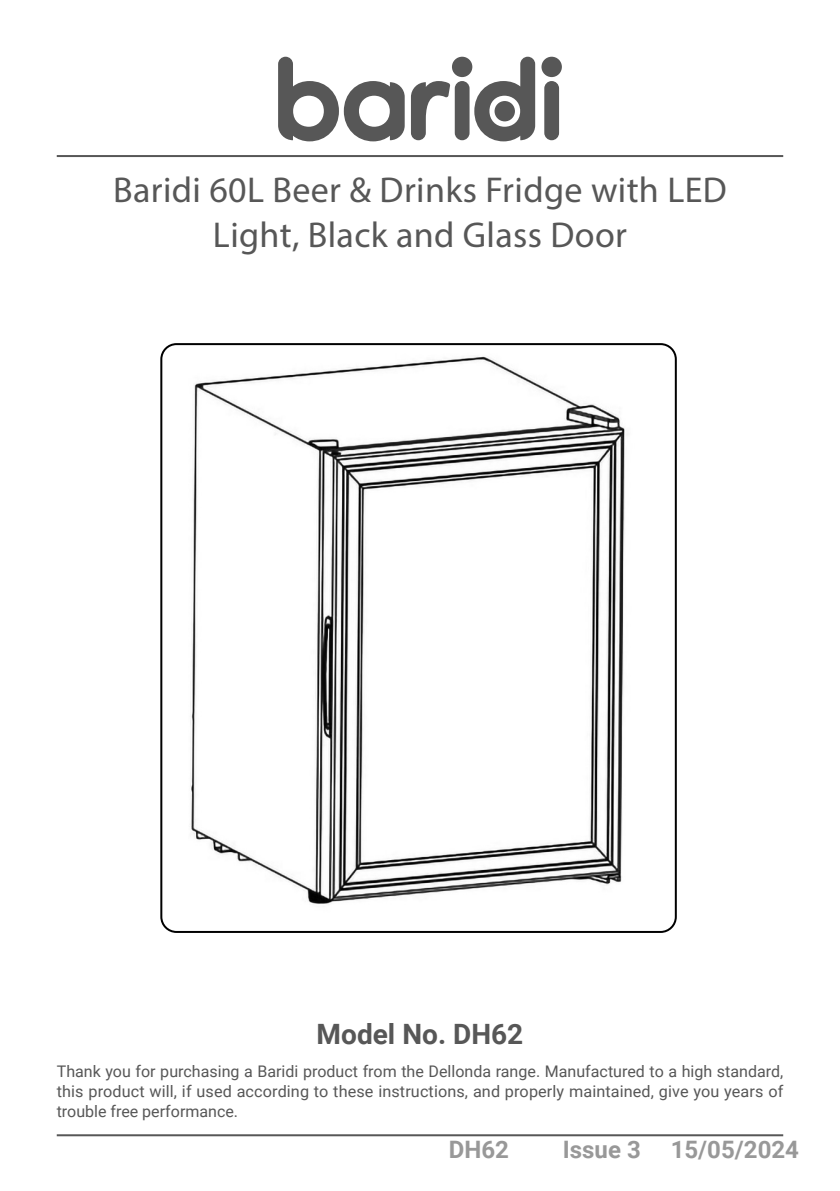
<style>
.page{position:relative;width:840px;height:1191px;background:#fff}
.page>*{position:absolute;margin:0;border:0;box-sizing:border-box;transform-origin:0 0}
.Product_Header{font:36px/45px "Myriad Pro";letter-spacing:.01em;color:#575757;text-align:center}
.Model_Number{font:700 28px "Roboto";color:#575757}
.t1{font:700 24px "Roboto";color:#989898}
.Copy__Justified{font:16px/20px "Roboto";color:#575757;text-align:justify}
</style>
<div class="page">
<hr style="left:57px;top:155px;width:725px;height:2px;background:#575757">
<svg style="left:278px;top:57px;width:126px;height:84px"></svg>
<svg style="left:411px;top:81px;width:39px;height:59px"></svg>
<div style="left:454px;top:81px;width:15px;height:59px;background:#575757;border-radius:7px"></div>
<svg style="left:474px;top:57px;width:61px;height:84px"></svg>
<div style="left:544px;top:81px;width:14px;height:59px;background:#575757;border-radius:7px"></div>
<div style="left:451px;top:57px;width:21px;height:20px;background:#575757;border-radius:50%"></div>
<div style="left:541px;top:57px;width:20px;height:20px;background:#575757;border-radius:50%"></div>
<div style="left:494px;top:101px;width:20px;height:20px;background:#575757;border-radius:50%"></div>
<hr style="left:57px;top:1134px;width:725px;height:2px;background:#575757">
<img style="left:163px;top:344px;width:512px;height:588px">
<div style="left:160px;top:343px;width:516px;height:590px;border:2px solid #000;border-radius:15px"></div>
<p class="Product_Header" style="left:113px;top:167px;width:614px">Baridi 60L Beer &amp; Drinks Fridge with LED<br>Light, Black and Glass Door</p>
<p class="Model_Number" style="left:316px;top:1014px;width:208px">Model No. DH62</p>
<p class="Copy__Justified" style="left:57px;top:1060px;width:727px">Thank you for purchasing a Baridi product from the Dellonda range. Manufactured to a high standard, this product will, if used according to these instructions, and properly maintained, give you years of trouble free performance.</p>
<p class="t1" style="left:448px;top:1132px;width:62px">DH62</p>
<p class="t1" style="left:562px;top:1132px;width:237px">Issue 3 15/05/2024</p>
</div>
